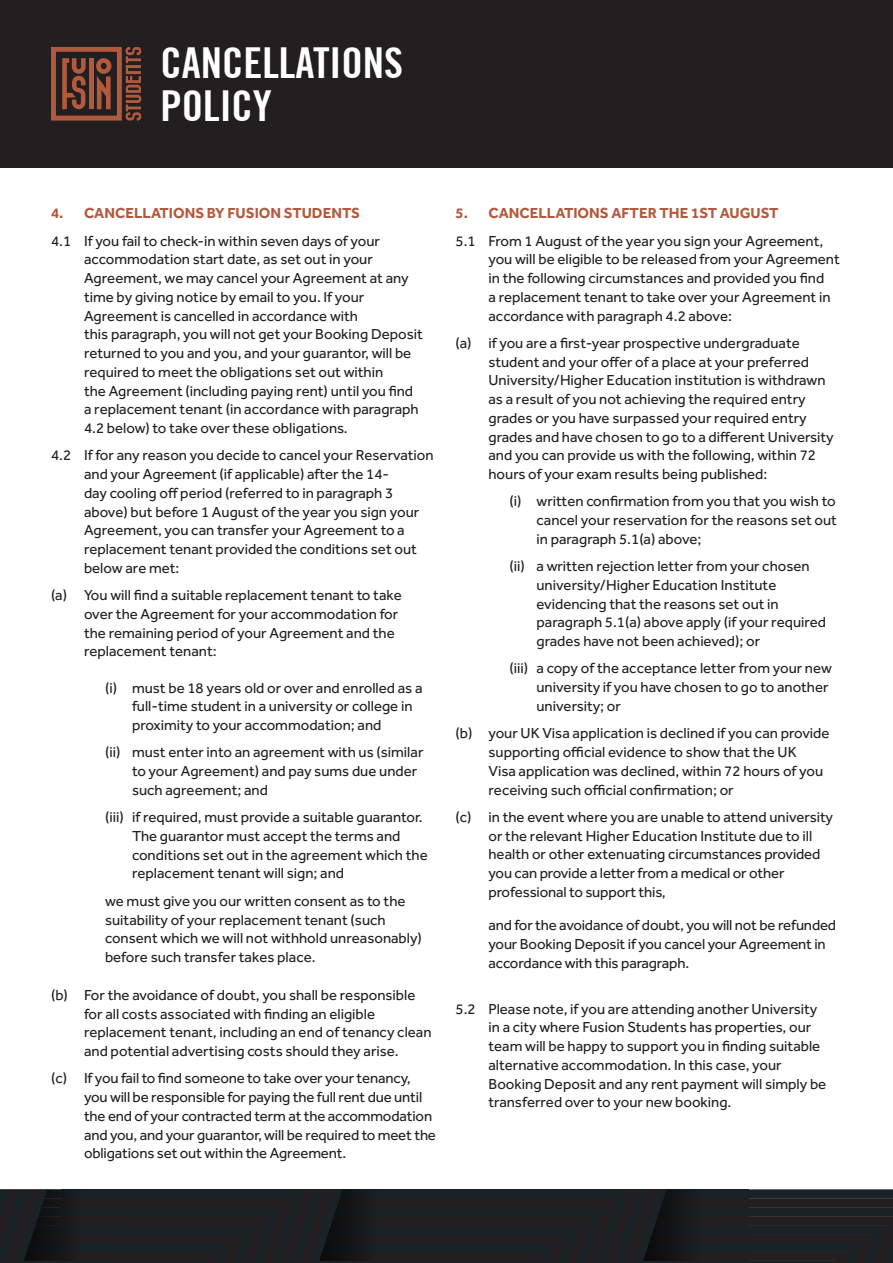
<style>
.page{position:relative;width:893px;height:1263px;background:#fff}
.page>*{position:absolute;margin:0;border:0;box-sizing:border-box;transform-origin:0 0}
.t1{font:700 condensed 42.75px/42.8px "Trade Gothic No.20";color:#fff}
.t2{font:15px/18.8px "Effra";color:#231f20}
.t3{font:700 15px "Effra";color:#b25a3e}
</style>
<div class="page">
<div style="left:0;top:0;width:893px;height:167px;background:#231f20"></div>
<svg style="left:51px;top:47px;width:90px;height:74px"></svg>
<div style="left:61px;top:1198px;width:364px;height:9px;background:#231f20"></div>
<div style="left:61px;top:1216px;width:364px;height:9px;background:#231f20"></div>
<div style="left:61px;top:1243px;width:364px;height:9px;background:#1b2226"></div>
<div style="left:61px;top:1234px;width:364px;height:9px;background:#231f20"></div>
<hr style="left:61px;top:1261px;width:364px;height:2px;background:#1b2226">
<div style="left:61px;top:1252px;width:364px;height:9px;background:#231f20"></div>
<div style="left:61px;top:1189px;width:364px;height:9px;background:#1b2226"></div>
<div style="left:61px;top:1207px;width:364px;height:9px;background:#1b2226"></div>
<div style="left:61px;top:1225px;width:364px;height:9px;background:#1b2226"></div>
<svg style="left:319px;top:1189px;width:54px;height:72px"></svg>
<div style="left:385px;top:1198px;width:364px;height:9px;background:#231f20"></div>
<div style="left:385px;top:1216px;width:364px;height:9px;background:#231f20"></div>
<div style="left:385px;top:1243px;width:364px;height:9px;background:#1b2226"></div>
<div style="left:385px;top:1234px;width:364px;height:9px;background:#231f20"></div>
<hr style="left:385px;top:1261px;width:364px;height:2px;background:#1b2226">
<div style="left:385px;top:1252px;width:364px;height:9px;background:#231f20"></div>
<div style="left:385px;top:1189px;width:364px;height:9px;background:#1b2226"></div>
<div style="left:385px;top:1207px;width:364px;height:9px;background:#1b2226"></div>
<div style="left:385px;top:1225px;width:364px;height:9px;background:#1b2226"></div>
<svg style="left:0;top:1189px;width:64px;height:74px;background:#191b1d"></svg>
<svg style="left:643px;top:1189px;width:250px;height:74px"></svg>
<h1 class="t1" style="left:160px;top:41px;width:244px">CANCELLATIONS<br>POLICY</h1>
<p class="t3" style="left:51px;top:204px;width:310px">4. CANCELLATIONS BY FUSION STUDENTS</p>
<p class="t2" style="left:84px;top:231px;width:340px;text-indent:-33px">4.1 If you fail to check-in within seven days of your accommodation start date, as set out in your Agreement, we may cancel your Agreement at any time by giving notice by email to you. If your Agreement is cancelled in accordance with<br>this paragraph, you will not get your Booking Deposit returned to you and you, and your guarantor, will be required to meet the obligations set out within<br>the Agreement (including paying rent) until you find a replacement tenant (in accordance with paragraph 4.2 below) to take over these obligations.</p>
<p class="t2" style="left:84px;top:446px;width:351px;text-indent:-33px">4.2 If for any reason you decide to cancel your Reservation and your Agreement (if applicable) after the 14-<br>day cooling off period (referred to in paragraph 3 above) but before 1 August of the year you sign your Agreement, you can transfer your Agreement to a replacement tenant provided the conditions set out below are met:</p>
<p class="t2" style="left:84px;top:586px;width:319px;text-indent:-33px">(a) You will find a suitable replacement tenant to take over the Agreement for your accommodation for the remaining period of your Agreement and the replacement tenant:</p>
<p class="t2" style="left:132px;top:678px;width:292px;text-indent:-27px">(i) must be 18 years old or over and enrolled as a full-time student in a university or college in proximity to your accommodation; and</p>
<p class="t2" style="left:132px;top:743px;width:293px;text-indent:-27px">(ii) must enter into an agreement with us (similar to your Agreement) and pay sums due under such agreement; and</p>
<p class="t2" style="left:132px;top:808px;width:297px;text-indent:-27px">(iii) if required, must provide a suitable guarantor.<br>The guarantor must accept the terms and conditions set out in the agreement which the replacement tenant will sign; and</p>
<p class="t2" style="left:105px;top:891px;width:318px">we must give you our written consent as to the suitability of your replacement tenant (such consent which we will not withhold unreasonably) before such transfer takes place.</p>
<p class="t2" style="left:84px;top:985px;width:349px;text-indent:-33px">(b) For the avoidance of doubt, you shall be responsible for all costs associated with finding an eligible replacement tenant, including an end of tenancy clean and potential advertising costs should they arise.</p>
<p class="t2" style="left:84px;top:1069px;width:353px;text-indent:-33px">(c) If you fail to find someone to take over your tenancy, you will be responsible for paying the full rent due until the end of your contracted term at the accommodation and you, and your guarantor, will be required to meet the obligations set out within the Agreement.</p>
<p class="t3" style="left:455px;top:204px;width:325px">5. CANCELLATIONS AFTER THE 1ST AUGUST</p>
<p class="t2" style="left:488px;top:231px;width:353px;text-indent:-33px">5.1 From 1 August of the year you sign your Agreement, you will be eligible to be released from your Agreement in the following circumstances and provided you find<br>a replacement tenant to take over your Agreement in accordance with paragraph 4.2 above:</p>
<p class="t2" style="left:488px;top:333px;width:347px;text-indent:-33px">(a) if you are a first-year prospective undergraduate student and your offer of a place at your preferred University/Higher Education institution is withdrawn as a result of you not achieving the required entry grades or you have surpassed your required entry grades and have chosen to go to a different University and you can provide us with the following, within 72 hours of your exam results being published:</p>
<p class="t2" style="left:536px;top:492px;width:302px;text-align:justify;text-indent:-27px">(i) written confirmation from you that you wish to cancel your reservation for the reasons set out in paragraph 5.1(a) above;</p>
<p class="t2" style="left:536px;top:557px;width:291px;text-indent:-27px">(ii) a written rejection letter from your chosen university/Higher Education Institute evidencing that the reasons set out in paragraph 5.1(a) above apply (if your required grades have not been achieved); or</p>
<p class="t2" style="left:536px;top:659px;width:297px;text-indent:-27px">(iii) a copy of the acceptance letter from your new university if you have chosen to go to another university; or</p>
<p class="t2" style="left:488px;top:724px;width:343px;text-indent:-33px">(b) your UK Visa application is declined if you can provide supporting official evidence to show that the UK<br>Visa application was declined, within 72 hours of you receiving such official confirmation; or</p>
<p class="t2" style="left:488px;top:807px;width:346px;text-indent:-33px">(c) in the event where you are unable to attend university or the relevant Higher Education Institute due to ill health or other extenuating circumstances provided you can provide a letter from a medical or other professional to support this,</p>
<p class="t2" style="left:488px;top:915px;width:349px">and for the avoidance of doubt, you will not be refunded your Booking Deposit if you cancel your Agreement in accordance with this paragraph.</p>
<p class="t2" style="left:488px;top:999px;width:339px;text-indent:-33px">5.2 Please note, if you are attending another University in a city where Fusion Students has properties, our team will be happy to support you in finding suitable alternative accommodation. In this case, your Booking Deposit and any rent payment will simply be transferred over to your new booking.</p>
</div>
